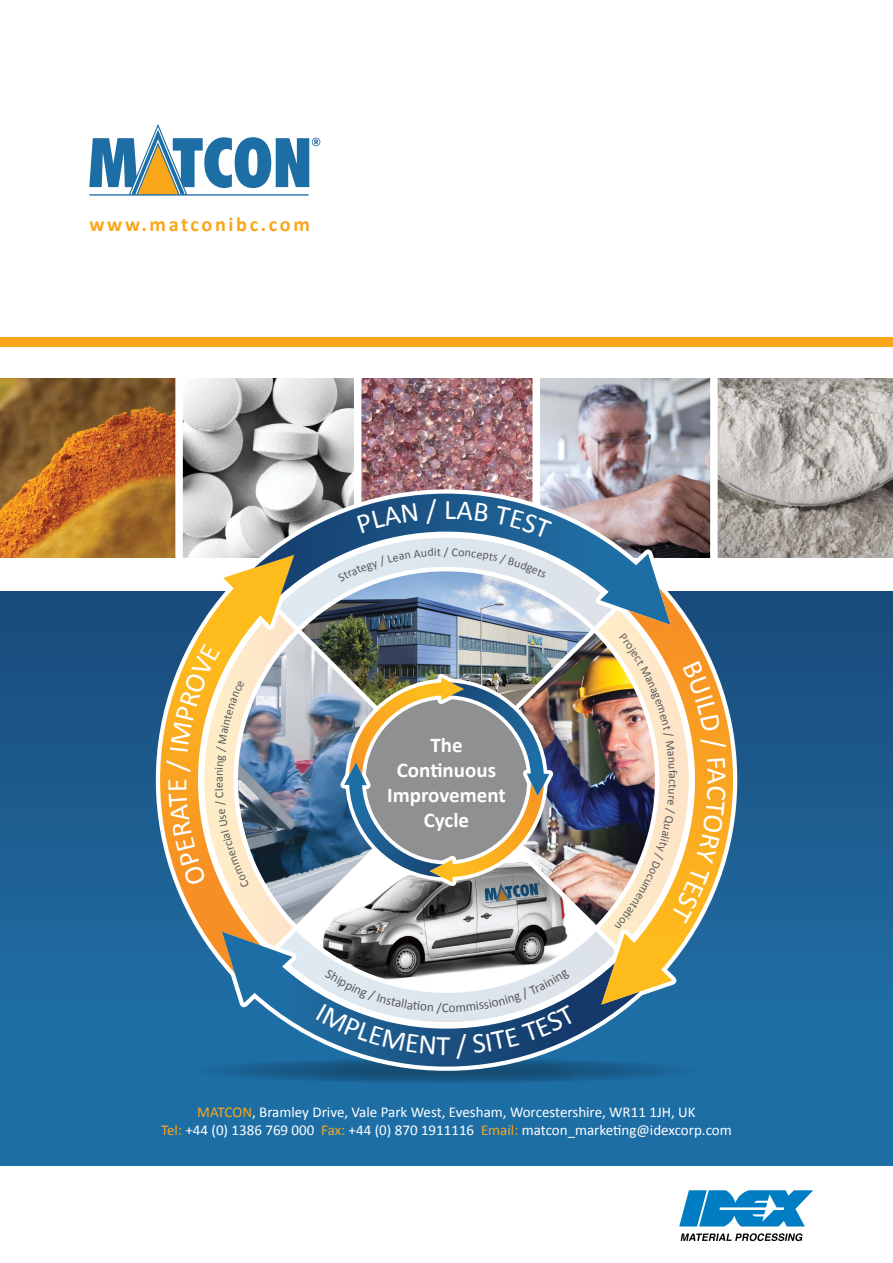
<style>
.page{position:relative;width:893px;height:1263px;background:#fff}
.page>*{position:absolute;margin:0;border:0;box-sizing:border-box;transform-origin:0 0}
.t1{font:28.5px "Calibri";color:#fff}
.t2{font:700 21px/25.2px "Calibri";color:#fff;text-align:center}
.t3{font:700 20.25px "Calibri";letter-spacing:.13em;color:#faa61a}
.t4{font:15px/18px "Calibri";color:#fff;text-align:center}
.t5{font:13.2px "Calibri";color:#58595b}
.t6{font:12px "Calibri";color:#58595b}
.s1{color:#faa61a}
</style>
<div class="page">
<div style="left:0;top:591px;width:893px;height:600px;background:linear-gradient(to bottom,#1a4d7c,#2077b0)"></div>
<div style="left:0;top:337px;width:893px;height:10px;background:#faa61a"></div>
<div style="left:189px;top:1058px;width:515px;height:25px;background:#1d6ba2;border-radius:50%"></div>
<img style="left:0;top:378px;width:893px;height:179px">
<div style="left:175px;top:366px;width:8px;height:205px;background:#fff"></div>
<div style="left:354px;top:366px;width:7px;height:205px;background:#fff"></div>
<div style="left:532px;top:366px;width:8px;height:205px;background:#fff"></div>
<div style="left:710px;top:366px;width:8px;height:205px;background:#fff"></div>
<svg style="left:89px;top:124px;width:231px;height:72px"></svg>
<svg style="left:741px;top:591px;width:16px;height:388px;background:#1c5a8d"></svg>
<svg style="left:209px;top:1058px;width:466px;height:34px"></svg>
<img style="left:219px;top:485px;width:465px;height:12px">
<svg style="left:726px;top:553px;width:15px;height:465px"></svg>
<svg style="left:135px;top:555px;width:31px;height:418px;background:#417196"></svg>
<svg style="left:222px;top:1058px;width:418px;height:34px;background:#256897"></svg>
<svg style="left:254px;top:494px;width:417px;height:3px"></svg>
<svg style="left:726px;top:588px;width:7px;height:416px;background:#657e86"></svg>
<div style="left:0;top:1166px;width:893px;height:97px;background:#fff"></div>
<svg style="left:679px;top:1190px;width:134px;height:36px"></svg>
<svg style="left:681px;top:1233px;width:121px;height:8px"></svg>
<img style="left:166px;top:497px;width:560px;height:561px">
<h3 class="t3" style="left:89px;top:211px;width:222px">www.matconibc.com</h3>
<p class="t6" style="left:211px;top:782px;width:7px;rotate:-90deg">a</p>
<h1 class="t1" style="left:444px;top:491px;width:14px">L</h1>
<p class="t6" style="left:444px;top:544px;width:6px">/</p>
<h2 class="t2" style="left:387px;top:732px;width:120px">The<br>Continuous<br>Improvement<br>Cycle</h2>
<p class="t5" style="left:442px;top:999px;width:9px">C</p>
<p class="t6" style="left:681px;top:773px;width:7px;rotate:90deg">a</p>
<p class="t4" style="left:161px;top:1103px;width:572px"><span class="s1">MATCON</span>, Bramley Drive, Vale Park West, Evesham, Worcestershire, WR11 1JH, UK<br><span class="s1">Tel:</span> +44 (0) 1386 769 000 <span class="s1">Fax:</span> +44 (0) 870 1911116 <span class="s1">Email:</span> matcon_marketing@idexcorp.com</p>
</div>
